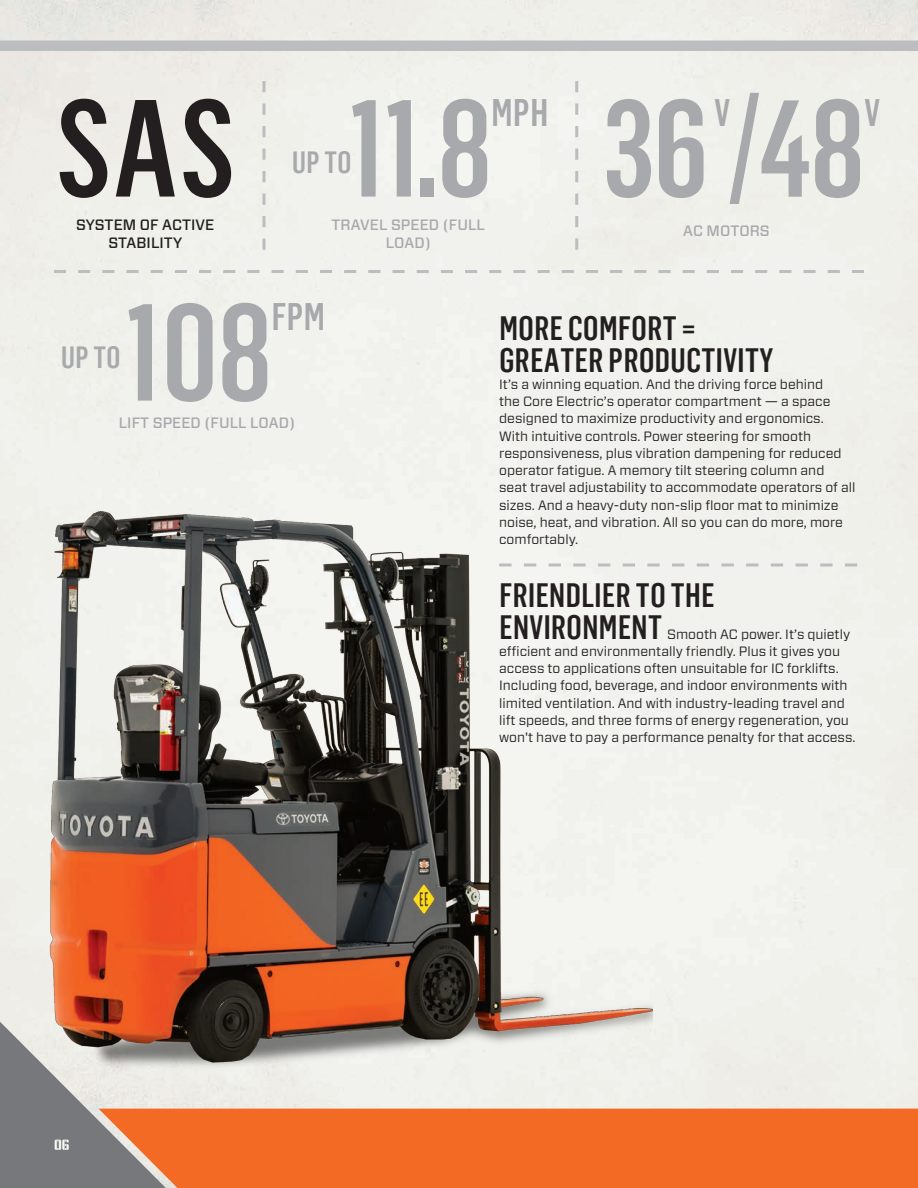
<style>
.page{position:relative;width:918px;height:1188px;background:#fff}
.page>*{position:absolute;margin:0;border:0;box-sizing:border-box;transform-origin:0 0}
.body_copy{font:500 135px "Flama Condensed";letter-spacing:-.015em;color:#a8a9ad}
.body_copy-2{font:500 135px "Flama Condensed";color:#231f20}
.body_copy-3{font:500 37.5px "Flama Condensed";letter-spacing:.015em;color:#a8a9ad}
.body_copy-4{font:500 33px/31.5px "Flama Condensed";letter-spacing:.015em;color:#231f20}
.body_copy-5{font:500 30px "Flama Condensed";letter-spacing:.015em;color:#a8a9ad}
.body_copy-6{font:500 15px/18px "Forza";letter-spacing:.005em;color:#a8a9ad;text-align:center}
.body_copy-7{font:500 15px/18px "Forza";letter-spacing:.005em;color:#231f20;text-align:center}
.t1{font:15px "Numbers Prospekt";color:#fbfaf5}
.body_copy-8{font:13.5px/17.2px "Forza";color:#231f20}
.s1{font-size:126px}
</style>
<div class="page">
<div style="left:0;top:0;width:918px;height:1109px;background:#f1f1ed"></div>
<div style="left:179px;top:1109px;width:739px;height:79px;background:#f36a24"></div>
<svg style="left:0;top:1087px;width:179px;height:101px"></svg>
<svg style="left:54px;top:270px;width:810px;height:3px"></svg>
<svg style="left:262px;top:236px;width:4px;height:14px"></svg>
<svg style="left:575px;top:236px;width:3px;height:14px"></svg>
<svg style="left:652px;top:563px;width:205px;height:3px"></svg>
<div style="left:0;top:35px;width:918px;height:201px;background:#f0f0eb"></div>
<img style="left:0;top:500px;width:652px;height:587px">
<p class="body_copy-2" style="left:55px;top:64px;width:181px">SAS</p>
<p class="body_copy-7" style="left:76px;top:216px;width:140px">SYSTEM OF ACTIVE<br>STABILITY</p>
<p class="body_copy" style="left:349px;top:64px;width:145px">11.8</p>
<p class="body_copy-3" style="left:492px;top:89px;width:58px">MPH</p>
<p class="body_copy-5" style="left:292px;top:144px;width:61px">UP TO</p>
<p class="body_copy-6" style="left:332px;top:216px;width:155px">TRAVEL SPEED (FULL<br>LOAD)</p>
<p class="body_copy" style="left:603px;top:64px;width:264px">36 <span class="s1">/</span>48</p>
<p class="body_copy-3" style="left:714px;top:89px;width:17px">V</p>
<p class="body_copy-3" style="left:864px;top:89px;width:17px">V</p>
<p class="body_copy-6" style="left:683px;top:222px;width:88px">AC MOTORS</p>
<p class="body_copy-5" style="left:61px;top:338px;width:61px">UP TO</p>
<p class="body_copy" style="left:125px;top:268px;width:149px">108</p>
<p class="body_copy-3" style="left:272px;top:293px;width:55px">FPM</p>
<p class="body_copy-6" style="left:119px;top:413px;width:178px">LIFT SPEED (FULL LOAD)</p>
<p class="t1" style="left:54px;top:1138px;width:17px">06</p>
<p class="body_copy-4" style="left:499px;top:312px;width:275px">MORE COMFORT =<br>GREATER PRODUCTIVITY</p>
<p class="body_copy-8" style="left:499px;top:375px;width:358px">It’s a winning equation. And the driving force behind<br>the Core Electric’s operator compartment — a space designed to maximize productivity and ergonomics.<br>With intuitive controls. Power steering for smooth responsiveness, plus vibration dampening for reduced operator fatigue. A memory tilt steering column and seat travel adjustability to accommodate operators of all sizes. And a heavy-duty non-slip floor mat to minimize noise, heat, and vibration. All so you can do more, more comfortably.</p>
<p class="body_copy-4" style="left:499px;top:579px;width:217px">FRIENDLIER TO THE<br>ENVIRONMENT</p>
<p class="body_copy-8" style="left:499px;top:625px;width:358px;text-indent:168px">Smooth AC power. It’s quietly efficient and environmentally friendly. Plus it gives you access to applications often unsuitable for IC forklifts.<br>Including food, beverage, and indoor environments with limited ventilation. And with industry-leading travel and lift speeds, and three forms of energy regeneration, you won't have to pay a performance penalty for that access.</p>
</div>
